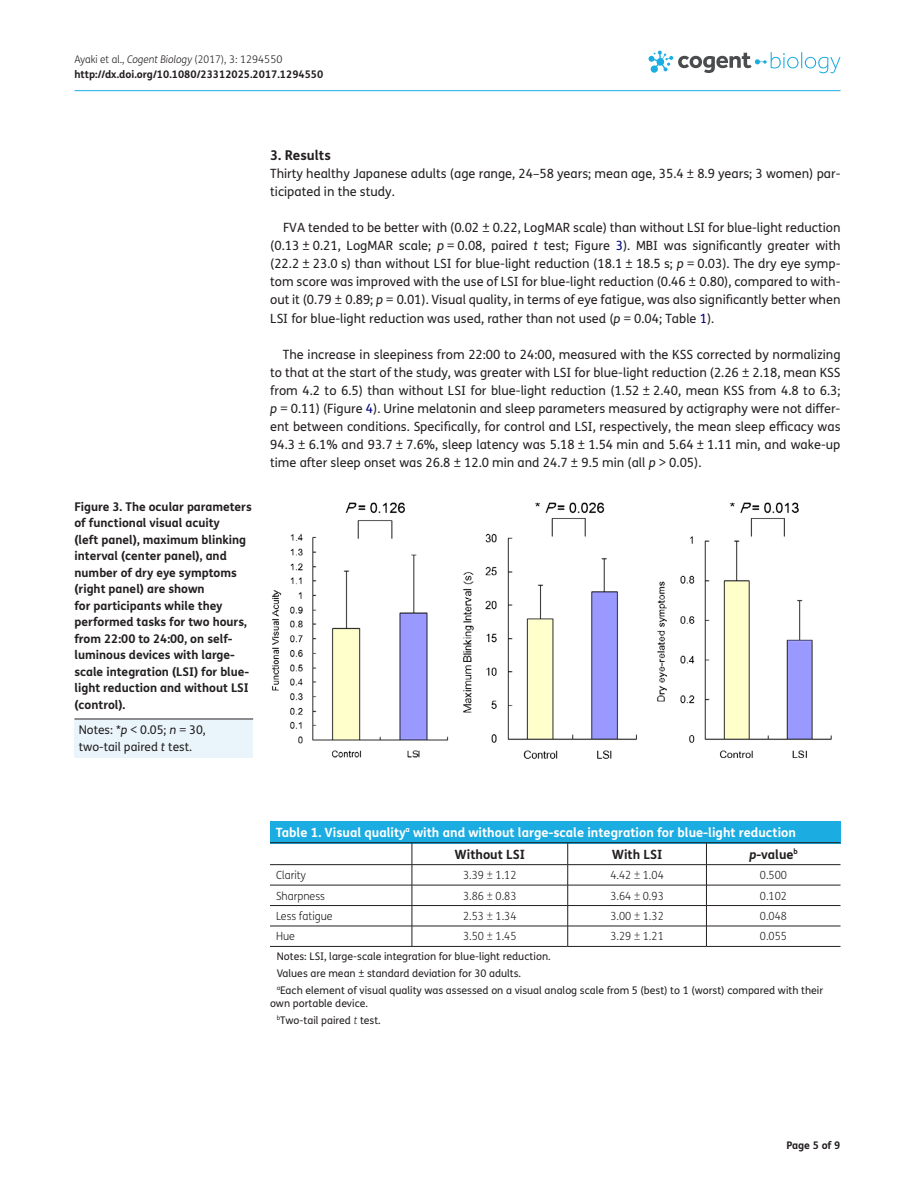
<style>
.page{position:relative;width:915px;height:1191px;background:#fff}
.page>*{position:absolute;margin:0;border:0;box-sizing:border-box;transform-origin:0 0}
.t1{font:700 13.5px "FS Me Pro";color:#231f20}
.t2{font:12.75px/18px "FS Me Pro";color:#231f20;text-align:justify}
.t3{font:700 12.75px "FS Me Pro";color:#fff}
.t4{font:700 12.75px "FS Me Pro";color:#231f20}
.t5{font:700 12px/16.5px "FS Me Pro";color:#231f20}
.t6{font:12px/16.5px "FS Me Pro";color:#231f20}
.t7{font:300 11.25px "FS Me Pro";color:#231f20;scale:.95 1}
.t8{font:10.5px/17px "FS Me Pro";color:#231f20}
.t9{font:700 10.5px/15px "FS Me Pro";color:#231f20}
.s1{font-weight:300}
.s2{font-weight:300;font-style:italic}
.s3{font-style:italic}
.s4{color:#000080}
</style>
<div class="page">
<hr style="left:74px;top:90px;width:766px;height:1px;background:#1bace1">
<svg style="left:648px;top:51px;width:192px;height:22px"></svg>
<div style="left:74px;top:719px;width:179px;height:38px;background:#eaf5fb"></div>
<hr style="left:74px;top:718px;width:179px;height:1px;background:#231f20">
<img style="left:271px;top:502px;width:560px;height:257px">
<div style="left:270px;top:821px;width:570px;height:22px;background:#1bace1"></div>
<hr style="left:270px;top:842px;width:570px;height:1px;background:#231f20">
<hr style="left:270px;top:864px;width:142px;height:1px;background:#231f20">
<hr style="left:412px;top:864px;width:155px;height:1px;background:#231f20">
<hr style="left:567px;top:864px;width:139px;height:1px;background:#231f20">
<hr style="left:706px;top:864px;width:134px;height:1px;background:#231f20">
<hr style="left:270px;top:885px;width:142px;height:1px;background:#231f20">
<hr style="left:412px;top:885px;width:155px;height:1px;background:#231f20">
<hr style="left:567px;top:885px;width:139px;height:1px;background:#231f20">
<hr style="left:706px;top:885px;width:134px;height:1px;background:#231f20">
<hr style="left:270px;top:905px;width:142px;height:1px;background:#231f20">
<hr style="left:412px;top:905px;width:155px;height:1px;background:#231f20">
<hr style="left:567px;top:905px;width:139px;height:1px;background:#231f20">
<hr style="left:706px;top:905px;width:134px;height:1px;background:#231f20">
<hr style="left:270px;top:925px;width:142px;height:1px;background:#231f20">
<hr style="left:270px;top:946px;width:142px;height:1px;background:#231f20">
<hr style="left:412px;top:925px;width:155px;height:1px;background:#231f20">
<svg style="left:411px;top:843px;width:1px;height:103px"></svg>
<hr style="left:412px;top:946px;width:155px;height:1px;background:#231f20">
<hr style="left:567px;top:925px;width:139px;height:1px;background:#231f20">
<svg style="left:567px;top:843px;width:1px;height:103px"></svg>
<hr style="left:567px;top:946px;width:139px;height:1px;background:#231f20">
<hr style="left:706px;top:925px;width:134px;height:1px;background:#231f20">
<svg style="left:706px;top:843px;width:1px;height:103px"></svg>
<hr style="left:706px;top:946px;width:134px;height:1px;background:#231f20">
<p class="t9" style="left:74px;top:51px;width:250px"><span class="s1">Ayaki et al.,</span> <span class="s2">Cogent Biology</span> <span class="s1">(2017), 3: 1294550 </span>http://dx.doi.org/10.1080/23312025.2017.1294550</p>
<p class="t5" style="left:74px;top:497px;width:179px">Figure 3. The ocular parameters of functional visual acuity<br>(left panel), maximum blinking interval (center panel), and number of dry eye symptoms (right panel) are shown<br>for participants while they performed tasks for two hours, from 22:00 to 24:00, on self&shy;luminous devices with large&shy;scale integration (LSI) for blue&shy;light reduction and without LSI (control).</p>
<p class="t6" style="left:79px;top:721px;width:128px">Notes: *<span class="s3">p</span> &lt; 0.05; <span class="s3">n</span> = 30, two-tail paired <span class="s3">t</span> test.</p>
<p class="t1" style="left:270px;top:145px;width:62px">3. Results</p>
<p class="t2" style="left:270px;top:165px;width:571px">Thirty healthy Japanese adults (age range, 24–58 years; mean age, 35.4 ± 8.9 years; 3 women) par&shy;ticipated in the study.</p>
<p class="t2" style="left:270px;top:219px;width:571px;text-indent:13px">FVA tended to be better with (0.02 ± 0.22, LogMAR scale) than without LSI for blue-light reduction (0.13 ± 0.21, LogMAR scale; <span class="s3">p</span> = 0.08, paired <span class="s3">t</span> test; Figure <span class="s4">3</span>). MBI was significantly greater with (22.2 ± 23.0 s) than without LSI for blue-light reduction (18.1 ± 18.5 s; <span class="s3">p</span> = 0.03). The dry eye symp&shy;tom score was improved with the use of LSI for blue-light reduction (0.46 ± 0.80), compared to with&shy;out it (0.79 ± 0.89; <span class="s3">p</span> = 0.01). Visual quality, in terms of eye fatigue, was also significantly better when LSI for blue-light reduction was used, rather than not used (<span class="s3">p</span> = 0.04; Table <span class="s4">1</span>).</p>
<p class="t2" style="left:270px;top:345px;width:571px;text-indent:13px">The increase in sleepiness from 22:00 to 24:00, measured with the KSS corrected by normalizing to that at the start of the study, was greater with LSI for blue-light reduction (2.26 ± 2.18, mean KSS from 4.2 to 6.5) than without LSI for blue-light reduction (1.52 ± 2.40, mean KSS from 4.8 to 6.3; <span class="s3">p</span> = 0.11) (Figure <span class="s4">4</span>). Urine melatonin and sleep parameters measured by actigraphy were not differ&shy;ent between conditions. Specifically, for control and LSI, respectively, the mean sleep efficacy was 94.3 ± 6.1% and 93.7 ± 7.6%, sleep latency was 5.18 ± 1.54 min and 5.64 ± 1.11 min, and wake-up time after sleep onset was 26.8 ± 12.0 min and 24.7 ± 9.5 min (all <span class="s3">p</span> &gt; 0.05).</p>
<p class="t3" style="left:276px;top:822px;width:521px">Table 1. Visual quality<sup>a</sup> with and without large-scale integration for blue-light reduction</p>
<p class="t4" style="left:454px;top:844px;width:72px">Without LSI</p>
<p class="t4" style="left:611px;top:844px;width:52px">With LSI</p>
<p class="t4" style="left:748px;top:844px;width:50px"><span class="s3">p-</span>value<sup>b</sup></p>
<p class="t7" style="left:276px;top:867px;width:33px">Clarity</p>
<p class="t7" style="left:463px;top:867px;width:58px">3.39 ± 1.12</p>
<p class="t7" style="left:610px;top:867px;width:58px">4.42 ± 1.04</p>
<p class="t7" style="left:759px;top:867px;width:30px">0.500</p>
<p class="t7" style="left:276px;top:888px;width:53px">Sharpness</p>
<p class="t7" style="left:463px;top:888px;width:58px">3.86 ± 0.83</p>
<p class="t7" style="left:610px;top:888px;width:58px">3.64 ± 0.93</p>
<p class="t7" style="left:759px;top:888px;width:30px">0.102</p>
<p class="t7" style="left:276px;top:908px;width:61px">Less fatigue</p>
<p class="t7" style="left:463px;top:908px;width:58px">2.53 ± 1.34</p>
<p class="t7" style="left:610px;top:908px;width:58px">3.00 ± 1.32</p>
<p class="t7" style="left:759px;top:908px;width:30px">0.048</p>
<p class="t7" style="left:276px;top:928px;width:21px">Hue</p>
<p class="t7" style="left:463px;top:928px;width:58px">3.50 ± 1.45</p>
<p class="t7" style="left:610px;top:928px;width:58px">3.29 ± 1.21</p>
<p class="t7" style="left:759px;top:928px;width:30px">0.055</p>
<p class="t8" style="left:277px;top:947px;width:548px">Notes: LSI, large-scale integration for blue-light reduction.<br>Values are mean ± standard deviation for 30 adults.<br><sup>a</sup>Each element of visual quality was assessed on a visual analog scale from 5 (best) to 1 (worst) compared with their</p>
<p class="t8" style="left:277px;top:994px;width:105px;text-indent:-7px">own portable device. <sup>b</sup>Two-tail paired <span class="s2">t</span> test.</p>
<p class="t9" style="left:786px;top:1137px;width:56px">Page 5 of 9</p>
</div>
